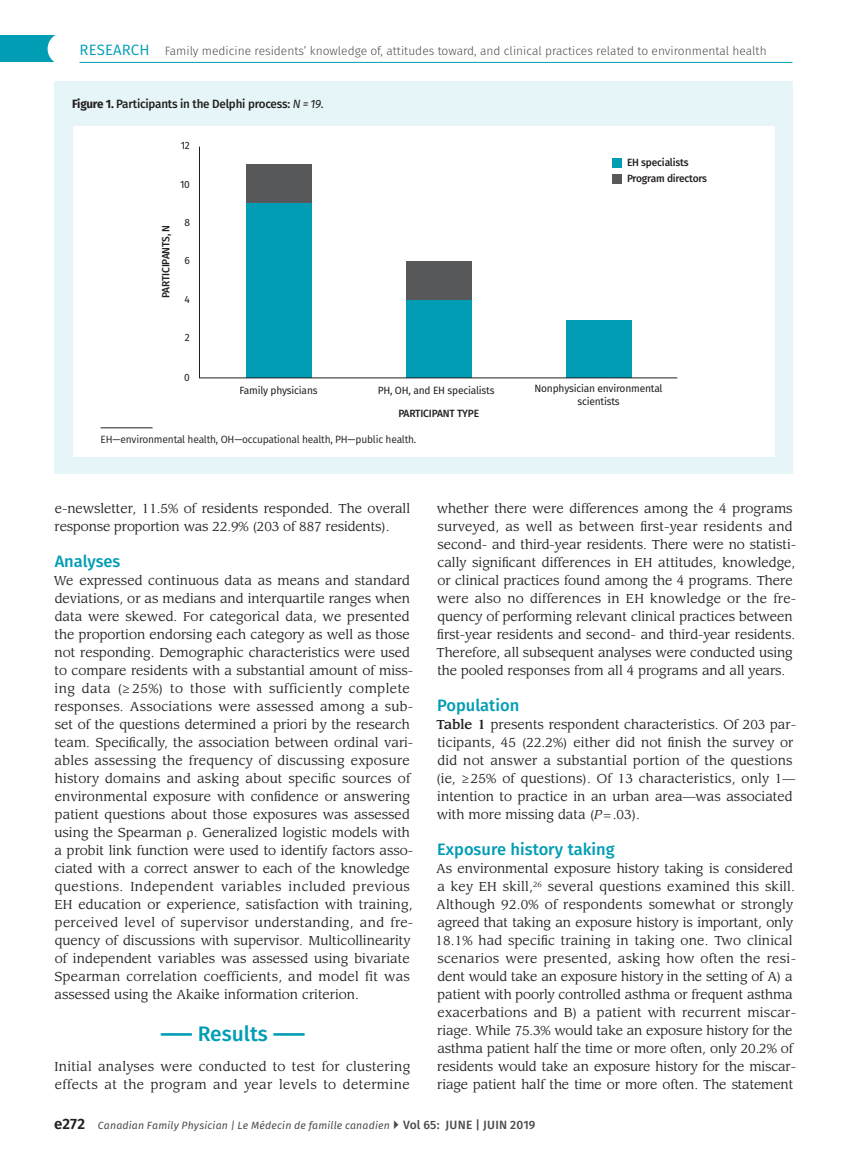
<style>
.page{position:relative;width:851px;height:1161px;background:#fff}
.page>*{position:absolute;margin:0;border:0;box-sizing:border-box;transform-origin:0 0}
.Level1Head{font:500 21px "Fira Sans";color:#009db4}
.Level3Head{font:500 16.5px "Fira Sans";color:#009db4}
.Paragraph{font:12.75px/18px "Leawood Std";color:#231f20}
.ParagraphIndent{font:12.75px/18px "Leawood Std";letter-spacing:-.005em;color:#231f20}
.Paragraph-2{font:12.75px/18px "Leawood Std";letter-spacing:.025em;color:#231f20}
.t1{font:300 12px "Fira Sans";color:#4b4c4d}
.t2{font:500 12px "Fira Sans";letter-spacing:-.015em;color:#231f20}
.t3{font:10.5px/12.6px "Fira Sans";letter-spacing:-.015em;color:#231f20;text-align:center}
.t4{font:italic 10.5px "Fira Sans";letter-spacing:.015em;color:#4b4c4d}
.t5{font:10.5px "Fira Sans";letter-spacing:-.015em;color:#231f20}
.t6{font:500 10.5px/15.6px "Fira Sans";letter-spacing:-.015em;color:#231f20}
.s1{font-weight:400;font-size:15px;color:#009db4}
.s2{font-weight:700}
.s3{font-weight:400;font-style:italic}
.s4{font-weight:500}
.s5{font-style:italic}
.s6{font-weight:600;font-style:normal;font-size:15px;color:#231f20}
.s7{font-weight:500;font-style:normal;font-size:12px}
</style>
<div class="page">
<div style="left:0;top:35px;width:55px;height:27px;background:#009db4"></div>
<div style="left:48px;top:33px;width:32px;height:32px;background:#fff;border-radius:50%"></div>
<hr style="left:80px;top:62px;width:712px;height:1px;background:#009db4">
<div style="left:54px;top:81px;width:738px;height:393px;background:#e6f5f7"></div>
<div style="left:73px;top:126px;width:701px;height:330px;background:#fff"></div>
<hr style="left:101px;top:428px;width:51px;height:1px;background:#231f20">
<svg style="left:199px;top:146px;width:478px;height:232px"></svg>
<p class="t1" style="left:80px;top:42px;width:688px"><span class="s1">RESEARCH</span> Family medicine residents’ knowledge of, attitudes toward, and clinical practices related to environmental health</p>
<p class="t2" style="left:72px;top:94px;width:253px"><span class="s2">Figure 1.</span> Participants in the Delphi process: <span class="s3">N = 19.</span></p>
<p class="t3" style="left:181px;top:139px;width:11px">12</p>
<p class="t3" style="left:180px;top:177px;width:11px">10</p>
<p class="t6" style="left:157px;top:298px;width:75px;rotate:-90deg">PARTICIPANTS, N</p>
<p class="t3" style="left:184px;top:216px;width:7px">8</p>
<p class="t3" style="left:184px;top:254px;width:7px">6</p>
<p class="t3" style="left:184px;top:292px;width:7px">4</p>
<p class="t3" style="left:185px;top:331px;width:7px">2</p>
<p class="t3" style="left:184px;top:370px;width:7px">0</p>
<p class="t3" style="left:240px;top:383px;width:79px">Family physicians</p>
<p class="t3" style="left:377px;top:383px;width:118px">PH, OH, and EH specialists</p>
<p class="t6" style="left:398px;top:405px;width:82px">PARTICIPANT TYPE</p>
<p class="t5" style="left:101px;top:431px;width:317px">EH—environmental health, OH—occupational health, PH—public health.</p>
<p class="t6" style="left:627px;top:154px;width:82px">EH specialists<br>Program directors</p>
<p class="t3" style="left:534px;top:382px;width:130px">Nonphysician environmental scientists</p>
<p class="ParagraphIndent" style="left:55px;top:500px;width:357px">e-newsletter, 11.5% of residents responded. The overall response proportion was 22.9% (203 of 887 residents).</p>
<p class="Level3Head" style="left:55px;top:548px;width:67px">Analyses</p>
<p class="Paragraph" style="left:54px;top:572px;width:361px">We expressed continuous data as means and standard deviations, or as medians and interquartile ranges when data were skewed. For categorical data, we presented the proportion endorsing each category as well as those not responding. Demographic characteristics were used to compare residents with a substantial amount of miss&shy;ing data (≥ 25%) to those with sufficiently complete responses. Associations were assessed among a sub&shy;set of the questions determined a priori by the research team. Specifically, the association between ordinal vari&shy;ables assessing the frequency of discussing exposure history domains and asking about specific sources of environmental exposure with confidence or answering patient questions about those exposures was assessed using the Spearman . Generalized logistic models with a probit link function were used to identify factors asso&shy;ciated with a correct answer to each of the knowledge questions. Independent variables included previous EH education or experience, satisfaction with training, perceived level of supervisor understanding, and fre&shy;quency of discussions with supervisor. Multicollinearity of independent variables was assessed using bivariate Spearman correlation coefficients, and model fit was assessed using the Akaike information criterion.</p>
<p class="Level1Head" style="left:160px;top:1017px;width:146px"><span class="s2">——</span> Results <span class="s2">——</span></p>
<p class="Paragraph-2" style="left:54px;top:1058px;width:357px">Initial analyses were conducted to test for clustering effects at the program and year levels to determine</p>
<p class="Paragraph" style="left:436px;top:500px;width:361px">whether there were differences among the 4 programs surveyed, as well as between first-year residents and second- and third-year residents. There were no statisti&shy;cally significant differences in EH attitudes, knowledge, or clinical practices found among the 4 programs. There were also no differences in EH knowledge or the fre&shy;quency of performing relevant clinical practices between first-year residents and second- and third-year residents.<br>Therefore, all subsequent analyses were conducted using the pooled responses from all 4 programs and all years.</p>
<p class="Level3Head" style="left:437px;top:692px;width:84px">Population</p>
<p class="Paragraph" style="left:436px;top:716px;width:361px"><span class="s4">Table 1</span> presents respondent characteristics. Of 203 par&shy;ticipants, 45 (22.2%) either did not finish the survey or did not answer a substantial portion of the questions (ie, ≥25% of questions). Of 13 characteristics, only 1— intention to practice in an urban area—was associated with more missing data (<span class="s5">P</span>=.03).</p>
<p class="Level3Head" style="left:437px;top:836px;width:179px">Exposure history taking</p>
<p class="Paragraph" style="left:435px;top:860px;width:362px">As environmental exposure history taking is considered a key EH skill,<sup>26</sup> several questions examined this skill.<br>Although 92.0% of respondents somewhat or strongly agreed that taking an exposure history is important, only 18.1% had specific training in taking one. Two clinical scenarios were presented, asking how often the resi&shy;dent would take an exposure history in the setting of A) a patient with poorly controlled asthma or frequent asthma exacerbations and B) a patient with recurrent miscar&shy;riage. While 75.3% would take an exposure history for the asthma patient half the time or more often, only 20.2% of residents would take an exposure history for the miscar&shy;riage patient half the time or more often. The statement</p>
<p class="t4" style="left:54px;top:1117px;width:483px"><span class="s6">e272</span> Canadian Family Physician | Le Médecin de famille canadien <span class="s7">Vol 65: JUNE | JUIN 2019</span></p>
</div>
